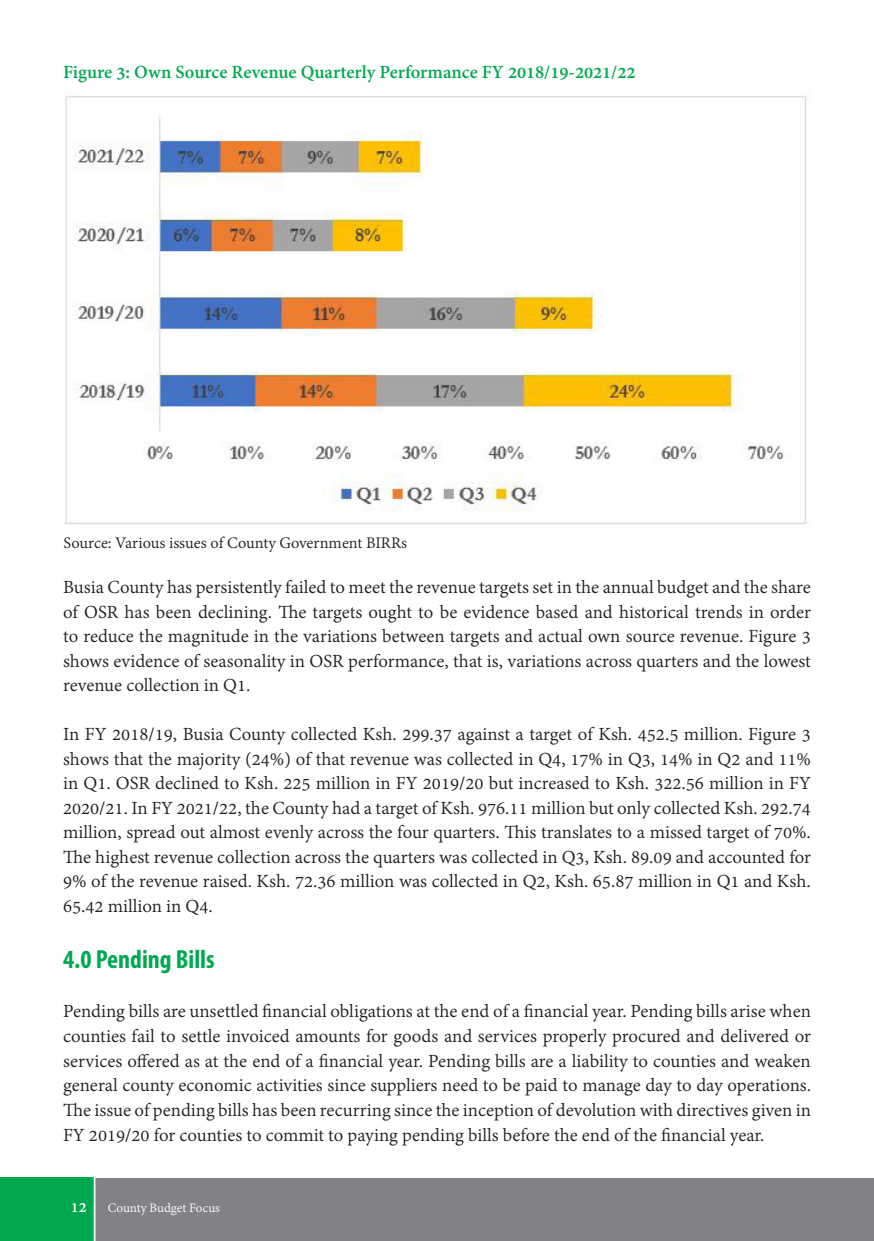
<style>
.page{position:relative;width:874px;height:1241px;background:#fff}
.page>*{position:absolute;margin:0;border:0;box-sizing:border-box;transform-origin:0 0}
.t1{font:700 condensed 26.25px "Myriad Pro";color:#00a950}
.t2{font:20.12px/24.5px "Adobe Gurmukhi";color:#231f20;text-align:justify}
.t3{font:700 20.12px "Adobe Gurmukhi";color:#00a950}
.t4{font:17.5px "Adobe Gurmukhi";color:#231f20}
.t5{font:14px "Adobe Gurmukhi";color:#fff}
.s1{font-weight:700;font-size:17.5px}
</style>
<div class="page">
<div style="left:0;top:1177px;width:873px;height:63px;background:#808285"></div>
<div style="left:0;top:1177px;width:94px;height:63px;background:#00a850"></div>
<hr style="left:94px;top:1166px;width:1px;height:74px;background:#fff">
<img style="left:64px;top:95px;width:743px;height:429px">
<p class="t3" style="left:63px;top:61px;width:573px">Figure 3: Own Source Revenue Quarterly Performance FY 2018/19-2021/22</p>
<p class="t4" style="left:64px;top:533px;width:345px">Source: Various issues of County Government BIRRs</p>
<p class="t2" style="left:63px;top:575px;width:749px">Busia County has persistently failed to meet the revenue targets set in the annual budget and the share of OSR has been declining. The targets ought to be evidence based and historical trends in order to reduce the magnitude in the variations between targets and actual own source revenue. Figure 3 shows evidence of seasonality in OSR performance, that is, variations across quarters and the lowest revenue collection in Q1.</p>
<p class="t2" style="left:63px;top:722px;width:749px">In FY 2018/19, Busia County collected Ksh. 299.37 against a target of Ksh. 452.5 million. Figure 3 shows that the majority (24%) of that revenue was collected in Q4, 17% in Q3, 14% in Q2 and 11% in Q1. OSR declined to Ksh. 225 million in FY 2019/20 but increased to Ksh. 322.56 million in FY 2020/21. In FY 2021/22, the County had a target of Ksh. 976.11 million but only collected Ksh. 292.74 million, spread out almost evenly across the four quarters. This translates to a missed target of 70%.<br>The highest revenue collection across the quarters was collected in Q3, Ksh. 89.09 and accounted for 9% of the revenue raised. Ksh. 72.36 million was collected in Q2, Ksh. 65.87 million in Q1 and Ksh.<br>65.42 million in Q4.</p>
<p class="t1" style="left:63px;top:943px;width:153px">4.0 Pending Bills</p>
<p class="t2" style="left:63px;top:999px;width:749px">Pending bills are unsettled financial obligations at the end of a financial year. Pending bills arise when counties fail to settle invoiced amounts for goods and services properly procured and delivered or services offered as at the end of a financial year. Pending bills are a liability to counties and weaken general county economic activities since suppliers need to be paid to manage day to day operations.<br>The issue of pending bills has been recurring since the inception of devolution with directives given in FY 2019/20 for counties to commit to paying pending bills before the end of the financial year.</p>
<p class="t5" style="left:71px;top:1199px;width:150px"><span class="s1">12</span> County Budget Focus</p>
</div>
